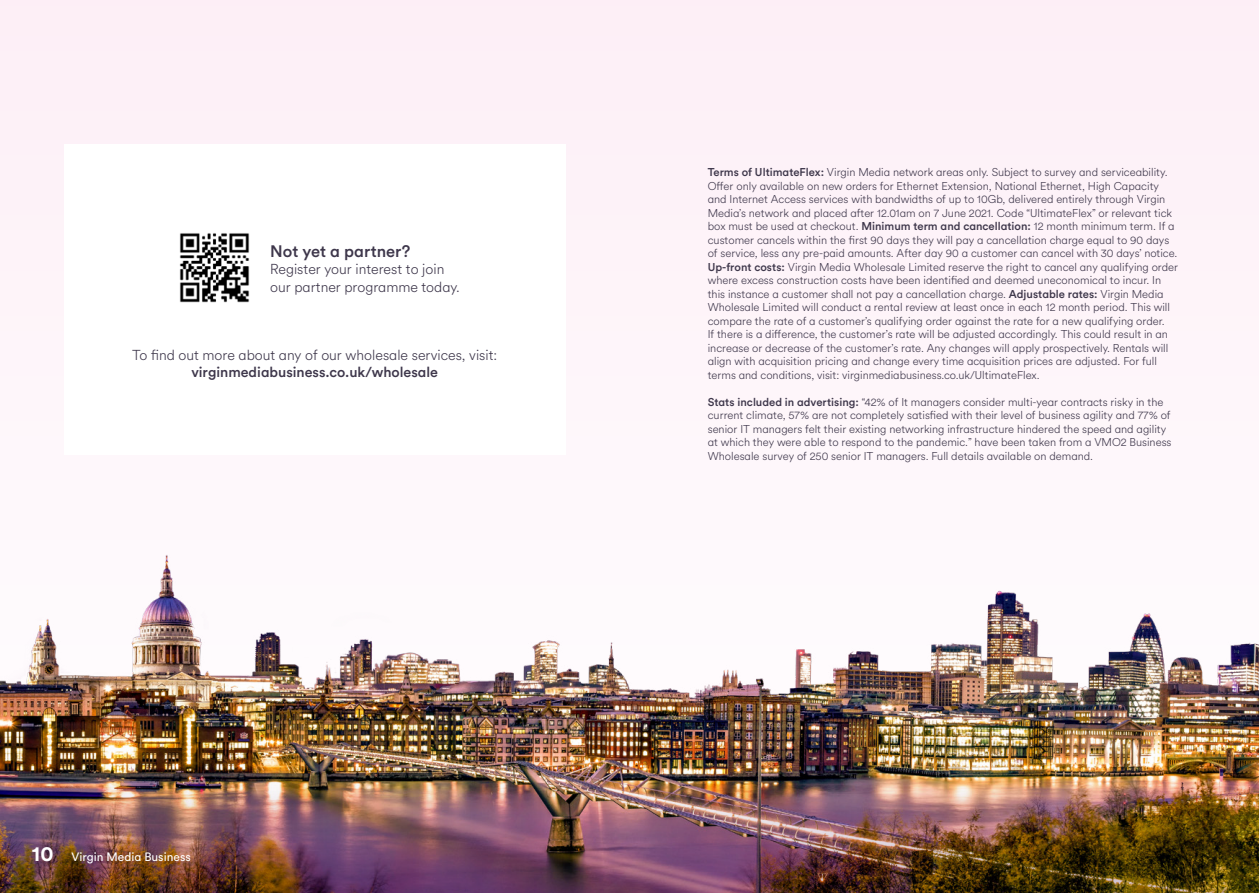
<style>
.page{position:relative;width:1259px;height:893px;background:#fef3f9}
.page>*{position:absolute;margin:0;border:0;box-sizing:border-box;transform-origin:0 0}
.t1{font:700 21px "VM Circular Shout";color:#fff}
.t2{font:500 16.5px "VM Circular Natter";color:#3e374b}
.t3{font:300 14.25px/17.1px "VM Circular Whisper";color:#3e374b}
.t4{font:500 14.25px "VM Circular Natter";color:#3e374b}
.t5{font:12px "VM Circular Chat";color:#fff}
.t6{font:300 11.25px/13.5px "VM Circular Whisper";color:#3e374b}
.s1{font-family:"VM Circular Natter";font-weight:500}
</style>
<div class="page">
<img style="left:0;top:555px;width:1259px;height:220px">
<div style="left:64px;top:145px;width:502px;height:310px;background:#fff"></div>
<img style="left:179px;top:233px;width:71px;height:70px">
<img style="left:0;top:775px;width:1259px;height:118px">
<h2 class="t2" style="left:270px;top:240px;width:142px">Not yet a partner?</h2>
<p class="t3" style="left:270px;top:260px;width:191px">Register your interest to join our partner programme today.</p>
<p class="t3" style="left:132px;top:346px;width:367px">To find out more about any of our wholesale services, visit:</p>
<p class="t4" style="left:191px;top:362px;width:248px">virginmediabusiness.co.uk/wholesale</p>
<h1 class="t1" style="left:32px;top:839px;width:23px">10</h1>
<p class="t5" style="left:72px;top:849px;width:121px">Virgin Media Business</p>
<p class="t6" style="left:708px;top:165px;width:472px"><span class="s1">Terms of UltimateFlex:</span> Virgin Media network areas only. Subject to survey and serviceability.<br>Offer only available on new orders for Ethernet Extension, National Ethernet, High Capacity and Internet Access services with bandwidths of up to 10Gb, delivered entirely through Virgin Media’s network and placed after 12.01am on 7 June 2021. Code “UltimateFlex” or relevant tick box must be used at checkout. <span class="s1">Minimum term and cancellation:</span> 12 month minimum term. If a customer cancels within the first 90 days they will pay a cancellation charge equal to 90 days of service, less any pre-paid amounts. After day 90 a customer can cancel with 30 days’ notice.<br><span class="s1">Up-front costs:</span> Virgin Media Wholesale Limited reserve the right to cancel any qualifying order where excess construction costs have been identified and deemed uneconomical to incur. In this instance a customer shall not pay a cancellation charge. <span class="s1">Adjustable rates:</span> Virgin Media Wholesale Limited will conduct a rental review at least once in each 12 month period. This will compare the rate of a customer’s qualifying order against the rate for a new qualifying order.<br>If there is a difference, the customer’s rate will be adjusted accordingly. This could result in an increase or decrease of the customer’s rate. Any changes will apply prospectively. Rentals will align with acquisition pricing and change every time acquisition prices are adjusted. For full terms and conditions, visit: virginmediabusiness.co.uk/UltimateFlex.</p>
<p class="t6" style="left:708px;top:394px;width:465px"><span class="s1">Stats included in advertising:</span> “42% of It managers consider multi-year contracts risky in the current climate, 57% are not completely satisfied with their level of business agility and 77% of senior IT managers felt their existing networking infrastructure hindered the speed and agility at which they were able to respond to the pandemic.” have been taken from a VMO2 Business Wholesale survey of 250 senior IT managers. Full details available on demand.</p>
</div>
